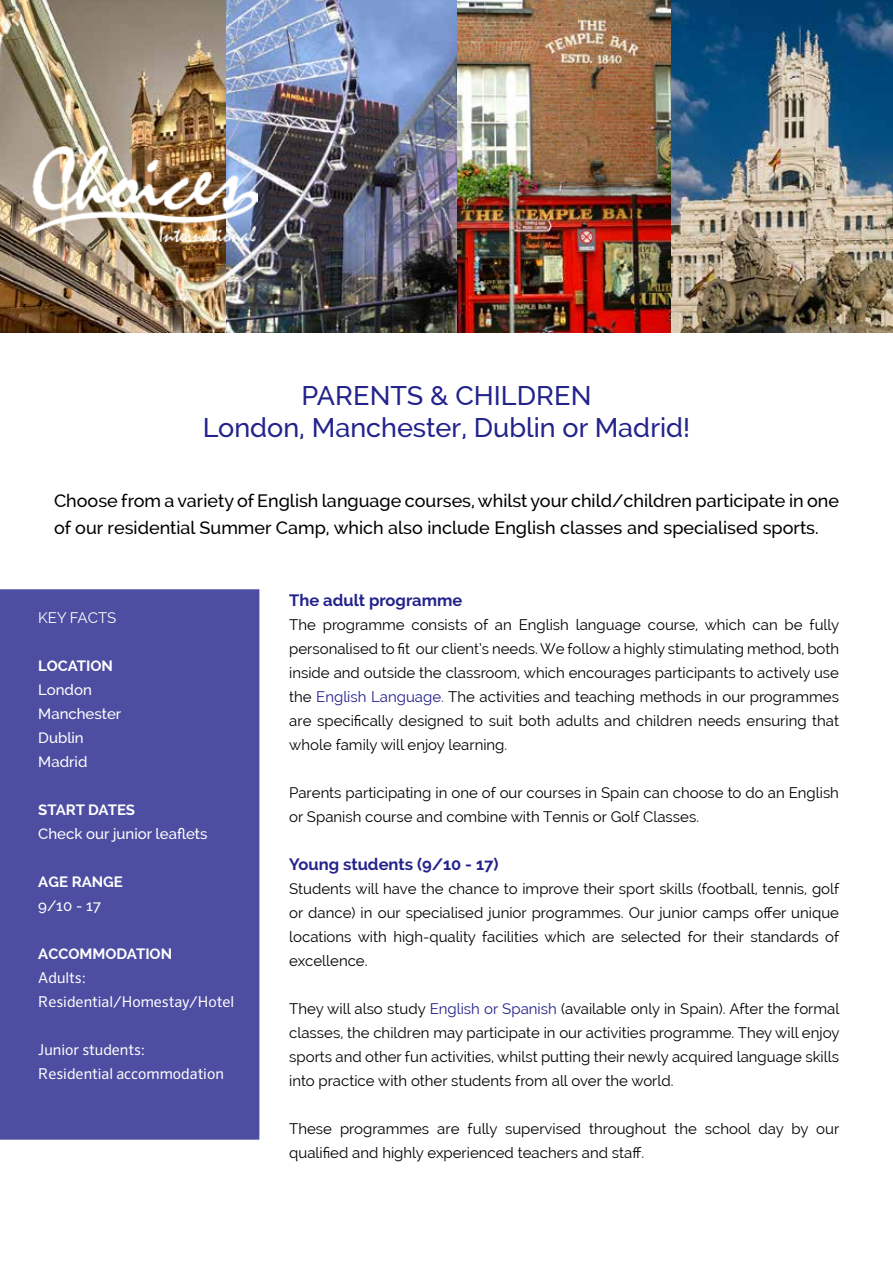
<style>
.page{position:relative;width:893px;height:1263px;background:#fff}
.page>*{position:absolute;margin:0;border:0;box-sizing:border-box;transform-origin:0 0}
.t1{font:500 27px/32.4px "Raleway";color:#23238c;text-align:center}
.t2{font:500 18px/27px "Raleway";color:#000}
.t3{font:700 16.5px "Raleway";color:#23238c}
.t4{font:15px/24px "Raleway";color:#000;text-align:justify}
.t5{font:15px/24px "Sero Pro";color:#fff}
.t6{font:500 15px/24px "Raleway";color:#fff}
.t7{font:700 15px "Raleway";color:#fff}
.t8{font:15px "Raleway";letter-spacing:-.005em;color:#fff}
.s1{color:#23238c}
</style>
<div class="page">
<img style="left:0;top:0;width:893px;height:332px">
<div style="left:0;top:589px;width:259px;height:551px;background:#4d4da2"></div>
<img style="left:30px;top:145px;width:227px;height:96px">
<h1 class="t1" style="left:203px;top:379px;width:489px">PARENTS &amp; CHILDREN<br>London, Manchester, Dublin or Madrid!</h1>
<p class="t2" style="left:54px;top:487px;width:786px">Choose from a variety of English language courses, whilst your child/children participate in one of our residential Summer Camp, which also include English classes and specialised sports.</p>
<p class="t8" style="left:38px;top:608px;width:80px">KEY FACTS</p>
<p class="t7" style="left:38px;top:657px;width:76px">LOCATION</p>
<p class="t6" style="left:38px;top:677px;width:85px">London<br>Manchester<br>Dublin<br>Madrid</p>
<p class="t7" style="left:38px;top:801px;width:98px">START DATES</p>
<p class="t6" style="left:38px;top:821px;width:171px">Check our junior leaflets</p>
<p class="t7" style="left:38px;top:873px;width:86px">AGE RANGE</p>
<p class="t6" style="left:38px;top:893px;width:64px">9/10 - 17</p>
<p class="t7" style="left:38px;top:945px;width:135px">ACCOMMODATION</p>
<p class="t5" style="left:38px;top:965px;width:197px">Adults:<br>Residential/Homestay/Hotel</p>
<p class="t5" style="left:38px;top:1037px;width:187px">Junior students:<br>Residential accommodation</p>
<p class="t3" style="left:289px;top:591px;width:175px">The adult programme</p>
<p class="t4" style="left:289px;top:613px;width:552px">The programme consists of an English language course, which can be fully personalised to fit our client’s needs. We follow a highly stimulating method, both inside and outside the classroom, which encourages participants to actively use the <span class="s1">English Language.</span> The activities and teaching methods in our programmes are specifically designed to suit both adults and children needs ensuring that whole family will enjoy learning.</p>
<p class="t4" style="left:289px;top:781px;width:551px">Parents participating in one of our courses in Spain can choose to do an English or Spanish course and combine with Tennis or Golf Classes.</p>
<p class="t3" style="left:289px;top:855px;width:211px">Young students (9/10 - 17)</p>
<p class="t4" style="left:289px;top:877px;width:552px">Students will have the chance to improve their sport skills (football, tennis, golf or dance) in our specialised junior programmes. Our junior camps offer unique locations with high-quality facilities which are selected for their standards of excellence.</p>
<p class="t4" style="left:289px;top:997px;width:552px">They will also study <span class="s1">English or Spanish</span> (available only in Spain). After the formal classes, the children may participate in our activities programme. They will enjoy sports and other fun activities, whilst putting their newly acquired language skills into practice with other students from all over the world.</p>
<p class="t4" style="left:289px;top:1117px;width:552px">These programmes are fully supervised throughout the school day by our qualified and highly experienced teachers and staff.</p>
</div>
